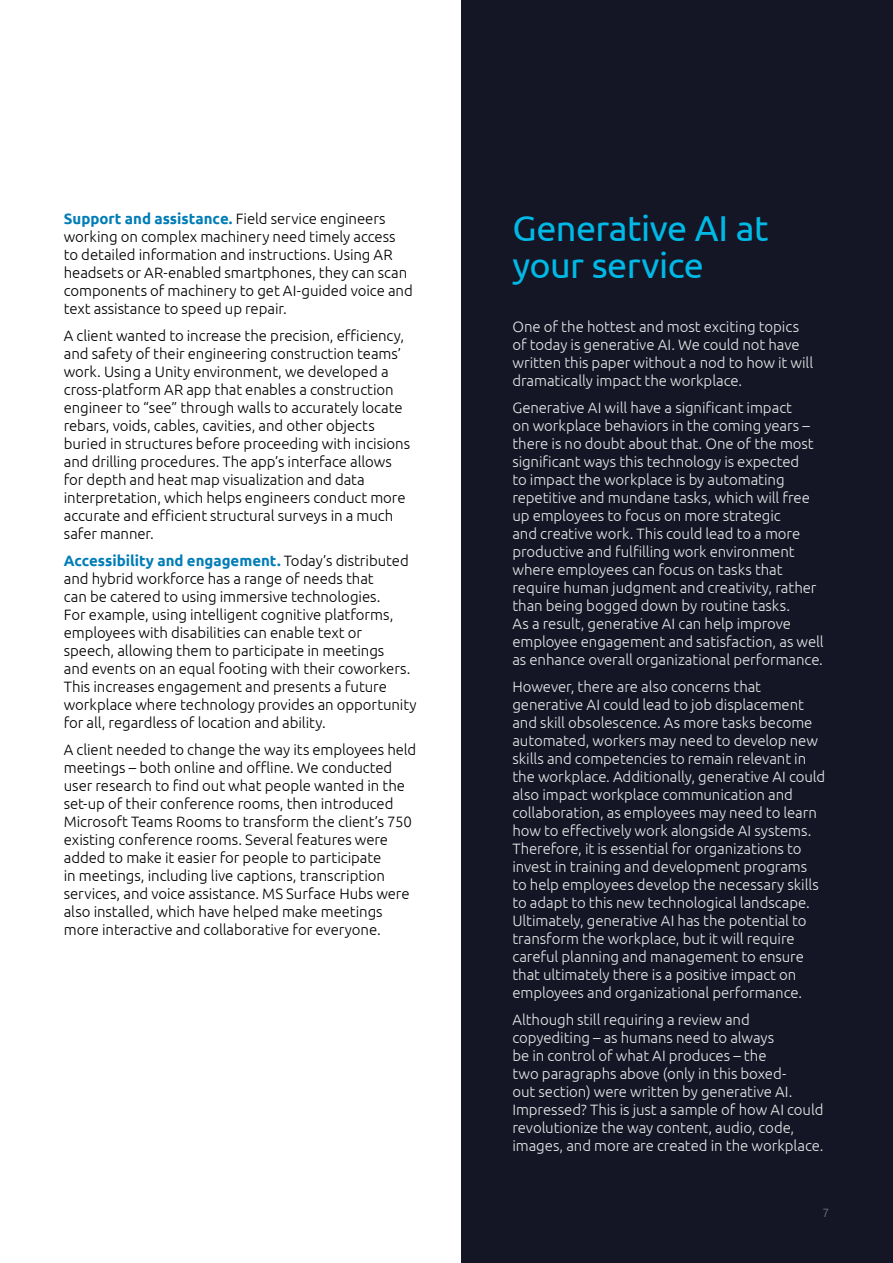
<style>
.page{position:relative;width:893px;height:1263px;background:#fff}
.page>*{position:absolute;margin:0;border:0;box-sizing:border-box;transform-origin:0 0}
.t1{font:36px/37.5px "Ubuntu";letter-spacing:-.015em;color:#00b9e7}
.t2{font:300 15px/18px "Ubuntu";letter-spacing:-.005em;color:#e6e7e8}
.t3{font:300 15px/18px "Ubuntu";letter-spacing:-.005em;color:#000}
.t4{font:300 12px "Ubuntu";color:#77787b}
.s1{font-weight:700;color:#007db7}
</style>
<div class="page">
<div style="left:461px;top:0;width:432px;height:1263px;background:#151625"></div>
<p class="t3" style="left:64px;top:210px;width:351px"><span class="s1">Support and assistance.</span> Field service engineers working on complex machinery need timely access to detailed information and instructions. Using AR headsets or AR-enabled smartphones, they can scan components of machinery to get AI-guided voice and text assistance to speed up repair.</p>
<p class="t3" style="left:64px;top:327px;width:348px">A client wanted to increase the precision, efficiency, and safety of their engineering construction teams’ work. Using a Unity environment, we developed a cross-platform AR app that enables a construction engineer to “see” through walls to accurately locate rebars, voids, cables, cavities, and other objects buried in structures before proceeding with incisions and drilling procedures. The app’s interface allows for depth and heat map visualization and data interpretation, which helps engineers conduct more accurate and efficient structural surveys in a much safer manner.</p>
<p class="t3" style="left:64px;top:552px;width:354px"><span class="s1">Accessibility and engagement.</span> Today’s distributed and hybrid workforce has a range of needs that<br>can be catered to using immersive technologies.<br>For example, using intelligent cognitive platforms, employees with disabilities can enable text or<br>speech, allowing them to participate in meetings<br>and events on an equal footing with their coworkers.<br>This increases engagement and presents a future workplace where technology provides an opportunity for all, regardless of location and ability.</p>
<p class="t3" style="left:64px;top:741px;width:354px">A client needed to change the way its employees held meetings – both online and offline. We conducted user research to find out what people wanted in the set-up of their conference rooms, then introduced Microsoft Teams Rooms to transform the client’s 750 existing conference rooms. Several features were added to make it easier for people to participate<br>in meetings, including live captions, transcription services, and voice assistance. MS Surface Hubs were also installed, which have helped make meetings more interactive and collaborative for everyone.</p>
<h1 class="t1" style="left:512px;top:208px;width:258px">Generative AI at your service</h1>
<p class="t2" style="left:512px;top:317px;width:302px">One of the hottest and most exciting topics of today is generative AI. We could not have written this paper without a nod to how it will dramatically impact the workplace.</p>
<p class="t2" style="left:512px;top:398px;width:313px">Generative AI will have a significant impact<br>on workplace behaviors in the coming years – there is no doubt about that. One of the most significant ways this technology is expected<br>to impact the workplace is by automating repetitive and mundane tasks, which will free up employees to focus on more strategic<br>and creative work. This could lead to a more productive and fulfilling work environment where employees can focus on tasks that require human judgment and creativity, rather than being bogged down by routine tasks.<br>As a result, generative AI can help improve employee engagement and satisfaction, as well as enhance overall organizational performance.</p>
<p class="t2" style="left:512px;top:677px;width:314px">However, there are also concerns that generative AI could lead to job displacement and skill obsolescence. As more tasks become automated, workers may need to develop new skills and competencies to remain relevant in the workplace. Additionally, generative AI could also impact workplace communication and collaboration, as employees may need to learn how to effectively work alongside AI systems.<br>Therefore, it is essential for organizations to invest in training and development programs to help employees develop the necessary skills to adapt to this new technological landscape.<br>Ultimately, generative AI has the potential to transform the workplace, but it will require careful planning and management to ensure that ultimately there is a positive impact on employees and organizational performance.</p>
<p class="t2" style="left:512px;top:1010px;width:313px">Although still requiring a review and copyediting – as humans need to always<br>be in control of what AI produces – the<br>two paragraphs above (only in this boxed-<br>out section) were written by generative AI.<br>Impressed? This is just a sample of how AI could revolutionize the way content, audio, code, images, and more are created in the workplace.</p>
<p class="t4" style="left:822px;top:1205px;width:8px">7</p>
</div>
